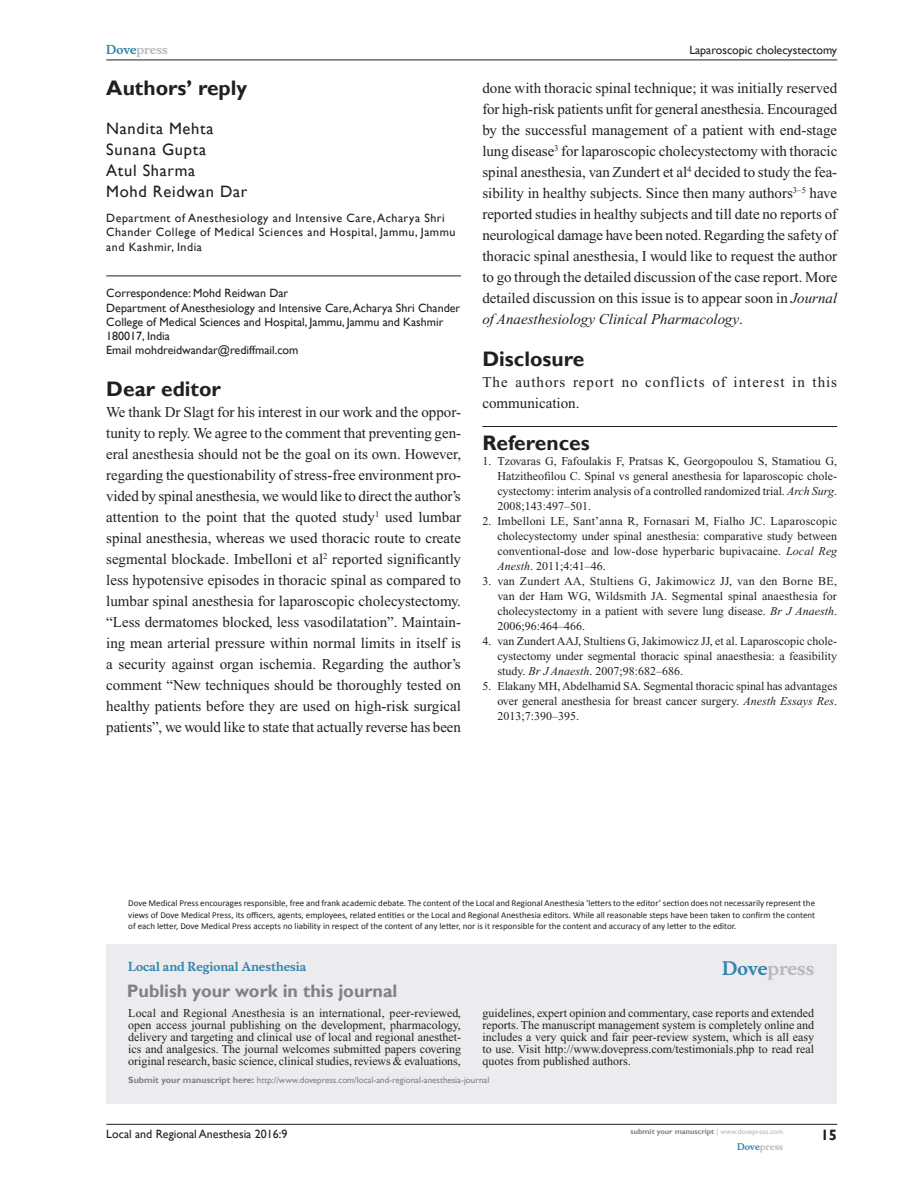
<style>
.page{position:relative;width:918px;height:1188px;background:#fff}
.page>*{position:absolute;margin:0;border:0;box-sizing:border-box;transform-origin:0 0}
.RefH{font:700 21px "Gill Sans";color:#231f20}
.PromBx-H1{font:700 18px "Gill Sans";color:#808285}
.PromBx-Brand{font:700 18px "Musee";color:#b8b9bc}
.AAu{font:16.5px "Gill Sans";letter-spacing:.04em;color:#231f20}
.TxF{font:15px/21px "Times New Roman";color:#231f20;text-align:justify}
.TxF-2{font:15px/21px "Times New Roman";letter-spacing:.065em;color:#231f20}
.RunFolio-R{font:700 15px "Gill Sans";color:#231f20}
.RefNL1{font:12px/15px "Times New Roman";color:#231f20;text-align:justify}
.PromBx-Tx{font:12px/12px "Times New Roman";letter-spacing:-.005em;color:#231f20;text-align:justify}
.Corr-Info{font:12px/14.2px "Gill Sans";color:#231f20}
.AAuAff{font:12px/14.2px "Gill Sans";letter-spacing:.04em;color:#231f20}
.RunF-R{font:12px "Gill Sans";color:#231f20}
.RunH-R{font:12px "Gill Sans";color:#231f20}
.PromBx-JrnlName{font:700 12px "Musee";color:#3485ae}
.RunH-Brand-R{font:700 12px "Musee";color:#b8b9bc}
.Tx{font:9px/11.2px "Calibri";color:#231f20;text-align:justify}
.PromBx-SubmitMssWebA{font:9px "Gill Sans";color:#808285}
.RunF-Brand-R{font:700 9px "Musee";color:#b8b9bc}
.RunF-SubmityourMS-R{font:700 7.5px "Gill Sans";color:#808285}
.s1{color:#3485ae}
.s2{font-style:italic}
.s3{font-weight:700}
.s4{font-weight:400;color:#b8b9bc}
</style>
<div class="page">
<div style="left:106px;top:944px;width:731px;height:159px;background:#ececee"></div>
<hr style="left:106px;top:1124px;width:731px;height:1px;background:#231f20">
<hr style="left:106px;top:60px;width:731px;height:1px;background:#231f20">
<hr style="left:106px;top:276px;width:355px;height:1px;background:#231f20">
<hr style="left:482px;top:426px;width:355px;height:1px;background:#231f20">
<p class="RunH-Brand-R" style="left:106px;top:43px;width:63px"><span class="s1">Dove</span>press</p>
<h1 class="RefH" style="left:106px;top:76px;width:142px">Authors’ reply</h1>
<p class="AAu" style="left:106px;top:119px;width:109px">Nandita Mehta</p>
<p class="AAu" style="left:106px;top:140px;width:101px">Sunana Gupta</p>
<p class="AAu" style="left:106px;top:161px;width:91px">Atul Sharma</p>
<p class="AAu" style="left:106px;top:182px;width:143px">Mohd Reidwan Dar</p>
<p class="AAuAff" style="left:106px;top:211px;width:351px">Department of Anesthesiology and Intensive Care, Acharya Shri<br>Chander College of Medical Sciences and Hospital, Jammu, Jammu and Kashmir, India</p>
<p class="Corr-Info" style="left:106px;top:286px;width:356px">Correspondence: Mohd Reidwan Dar<br>Department of Anesthesiology and Intensive Care, Acharya Shri Chander College of Medical Sciences and Hospital, Jammu, Jammu and Kashmir 180017, India<br>Email mohdreidwandar@rediffmail.com</p>
<h1 class="RefH" style="left:106px;top:377px;width:116px">Dear editor</h1>
<p class="TxF" style="left:106px;top:402px;width:356px">We thank Dr Slagt for his interest in our work and the oppor&shy;tunity to reply. We agree to the comment that preventing gen&shy;eral anesthesia should not be the goal on its own. However, regarding the questionability of stress-free environment pro&shy;vided by spinal anesthesia, we would like to direct the author’s attention to the point that the quoted study<sup>1</sup> used lumbar spinal anesthesia, whereas we used thoracic route to create segmental blockade. Imbelloni et al<sup>2</sup> reported significantly less hypotensive episodes in thoracic spinal as compared to lumbar spinal anesthesia for laparoscopic cholecystectomy. “Less dermatomes blocked, less vasodilatation”. Maintain&shy;ing mean arterial pressure within normal limits in itself is a security against organ ischemia. Regarding the author’s comment “New techniques should be thoroughly tested on healthy patients before they are used on high-risk surgical patients”, we would like to state that actually reverse has been</p>
<p class="RunH-R" style="left:689px;top:43px;width:149px">Laparoscopic cholecystectomy</p>
<p class="TxF" style="left:482px;top:77px;width:357px">done with thoracic spinal technique; it was initially reserved for high-risk patients unfit for general anesthesia. Encouraged by the successful management of a patient with end-stage lung disease<sup>3</sup> for laparoscopic cholecystectomy with thoracic spinal anesthesia, van Zundert et al<sup>4</sup> decided to study the fea&shy;sibility in healthy subjects. Since then many authors<sup>3–5</sup> have reported studies in healthy subjects and till date no reports of neurological damage have been noted. Regarding the safety of thoracic spinal anesthesia, I would like to request the author to go through the detailed discussion of the case report. More detailed discussion on this issue is to appear soon in <span class="s2">Journal of Anaesthesiology Clinical Pharmacology</span>.</p>
<h1 class="RefH" style="left:482px;top:346px;width:103px">Disclosure</h1>
<p class="TxF-2" style="left:482px;top:371px;width:356px">The authors report no conflicts of interest in this communication.</p>
<p class="RefH" style="left:482px;top:430px;width:109px">References</p>
<p class="RefNL1" style="left:497px;top:453px;width:341px;text-indent:-15px">1. Tzovaras G, Fafoulakis F, Pratsas K, Georgopoulou S, Stamatiou G, Hatzitheofilou C. Spinal vs general anesthesia for laparoscopic chole&shy;cystectomy: interim analysis of a controlled randomized trial. <span class="s2">Arch Surg</span>.<br>2008;143:497–501.</p>
<p class="RefNL1" style="left:497px;top:513px;width:341px;text-indent:-15px">2. Imbelloni LE, Sant’anna R, Fornasari M, Fialho JC. Laparoscopic cholecystectomy under spinal anesthesia: comparative study between conventional-dose and low-dose hyperbaric bupivacaine. <span class="s2">Local Reg Anesth</span>. 2011;4:41–46.</p>
<p class="RefNL1" style="left:497px;top:573px;width:341px;text-indent:-15px">3. van Zundert AA, Stultiens G, Jakimowicz JJ, van den Borne BE, van der Ham WG, Wildsmith JA. Segmental spinal anaesthesia for cholecystectomy in a patient with severe lung disease. <span class="s2">Br J Anaesth</span>.<br>2006;96:464–466.</p>
<p class="RefNL1" style="left:497px;top:633px;width:341px;text-indent:-15px">4. van Zundert AAJ, Stultiens G, Jakimowicz JJ, et al. Laparoscopic chole&shy;cystectomy under segmental thoracic spinal anaesthesia: a feasibility study. <span class="s2">Br J Anaesth</span>. 2007;98:682–686.</p>
<p class="RefNL1" style="left:497px;top:678px;width:341px;text-indent:-15px">5. Elakany MH, Abdelhamid SA. Segmental thoracic spinal has advantages over general anesthesia for breast cancer surgery. <span class="s2">Anesth Essays Res</span>.<br>2013;7:390–395.</p>
<p class="Tx" style="left:128px;top:898px;width:688px">Dove Medical Press encourages responsible, free and frank academic debate. The content of the Local and Regional Anesthesia ‘letters to the editor’ section does not necessarily represent the views of Dove Medical Press, its officers, agents, employees, related entities or the Local and Regional Anesthesia editors. While all reasonable steps have been taken to confirm the content of each letter, Dove Medical Press accepts no liability in respect of the content of any letter, nor is it responsible for the content and accuracy of any letter to the editor.</p>
<p class="PromBx-JrnlName" style="left:128px;top:959px;width:180px">Local and Regional Anesthesia</p>
<p class="PromBx-H1" style="left:127px;top:980px;width:272px">Publish your work in this journal</p>
<p class="PromBx-Brand" style="left:722px;top:958px;width:94px"><span class="s1">Dove</span>press</p>
<p class="PromBx-Tx" style="left:128px;top:1007px;width:334px">Local and Regional Anesthesia is an international, peer-reviewed, open access journal publishing on the development, pharmacology, delivery and targeting and clinical use of local and regional anesthet&shy;ics and analgesics. The journal welcomes submitted papers covering original research, basic science, clinical studies, reviews &amp; evaluations,</p>
<p class="PromBx-Tx" style="left:482px;top:1007px;width:333px">guidelines, expert opinion and commentary, case reports and extended reports. The manuscript management system is completely online and includes a very quick and fair peer-review system, which is all easy to use. Visit http://www.dovepress.com/testimonials.php to read real quotes from published authors.</p>
<p class="PromBx-SubmitMssWebA" style="left:128px;top:1075px;width:363px"><span class="s3">Submit your manuscript here:</span> http://www.dovepress.com/local-and-regional-anesthesia-journal</p>
<p class="RunF-R" style="left:106px;top:1127px;width:183px">Local and Regional Anesthesia 2016:9</p>
<p class="RunF-SubmityourMS-R" style="left:631px;top:1127px;width:154px">submit your manuscript <span class="s4">| www.dovepress.com</span></p>
<p class="RunF-Brand-R" style="left:737px;top:1141px;width:48px"><span class="s1">Dove</span>press</p>
<p class="RunFolio-R" style="left:821px;top:1126px;width:18px">15</p>
</div>
